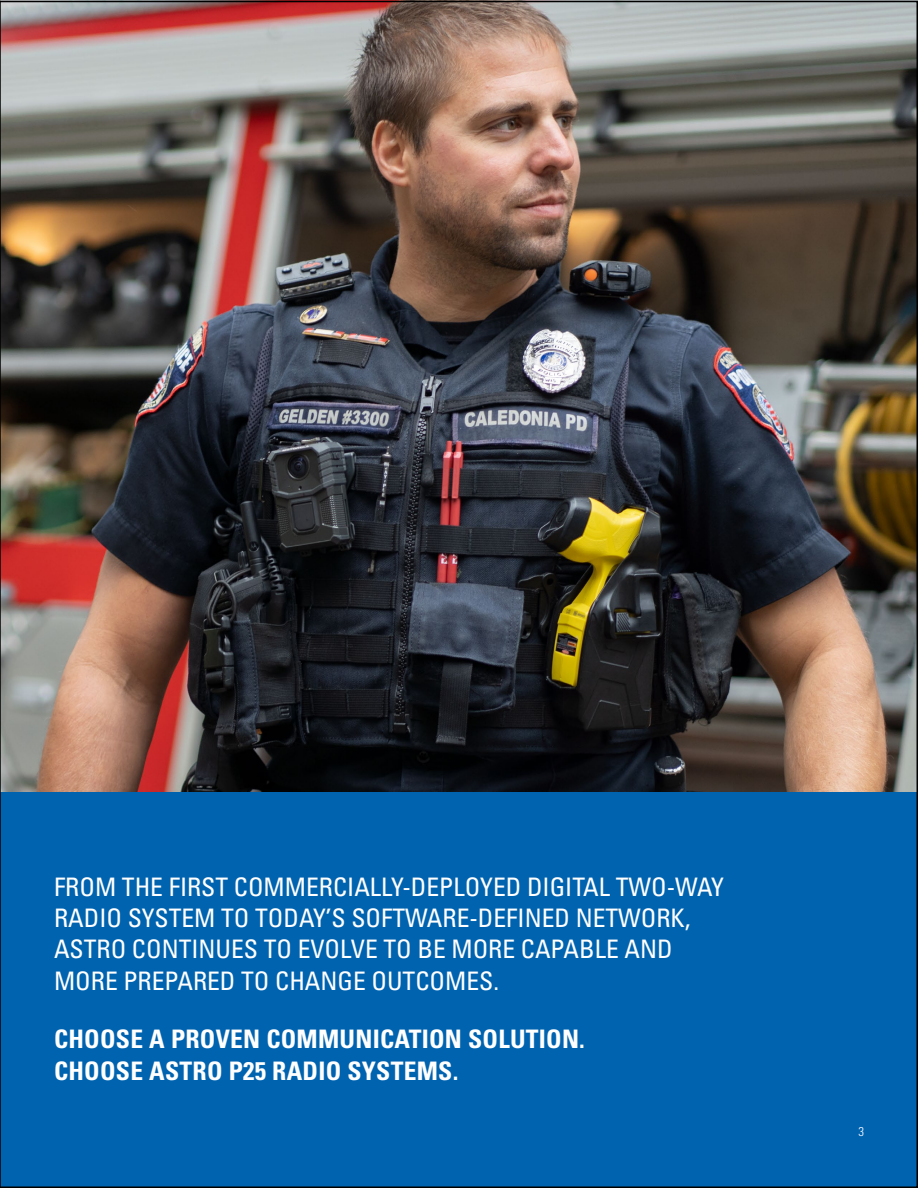
<style>
.page{position:relative;width:918px;height:1188px;background:#fff}
.page>*{position:absolute;margin:0;border:0;box-sizing:border-box;transform-origin:0 0}
.t1{font:condensed 25.5px/31.5px "Univers LT Std";color:#fff}
.t2{font:700 condensed 25.5px/31.5px "Univers LT Std";letter-spacing:.01em;color:#fff}
.t3{font:300 condensed 12.75px "Univers LT Std";color:#fff}
</style>
<div class="page">
<img style="left:1px;top:1px;width:917px;height:1187px">
<hr style="left:0;top:1px;width:1px;height:1187px;background:#000">
<p class="t1" style="left:54px;top:870px;width:671px">FROM THE FIRST COMMERCIALLY-DEPLOYED DIGITAL TWO-WAY RADIO SYSTEM TO TODAY’S SOFTWARE-DEFINED NETWORK, ASTRO CONTINUES TO EVOLVE TO BE MORE CAPABLE AND MORE PREPARED TO CHANGE OUTCOMES.</p>
<p class="t2" style="left:54px;top:1024px;width:532px">CHOOSE A PROVEN COMMUNICATION SOLUTION.<br>CHOOSE ASTRO P25 RADIO SYSTEMS.</p>
<p class="t3" style="left:858px;top:1124px;width:7px">3</p>
</div>
